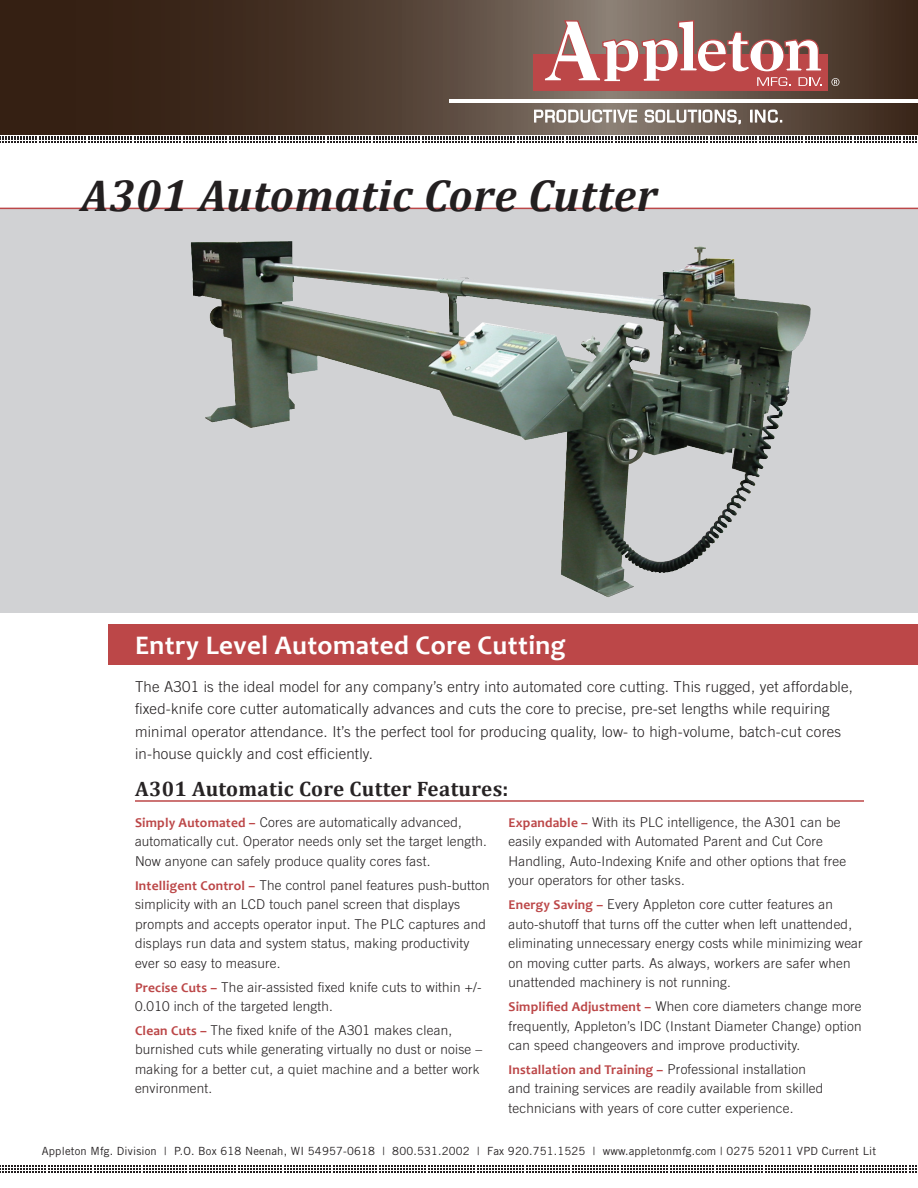
<style>
.page{position:relative;width:918px;height:1188px;background:#fff}
.page>*{position:absolute;margin:0;border:0;box-sizing:border-box;transform-origin:0 0}
.headline{font:italic 700 45px "Cambria";letter-spacing:.015em;color:#231f20}
.subheadline{font:700 27px "Candara";letter-spacing:.015em;color:#fff}
.small_subheadline{font:700 21px "Cambria";letter-spacing:.015em;color:#272324}
.t1{font:300 15px/22.5px "Trade Gothic LT Std";letter-spacing:.015em;color:#231f20}
.Benefit_Points{font:300 13.5px/19.5px "Trade Gothic LT Std";letter-spacing:.015em;color:#231f20}
.t2{font:11.25px "Trade Gothic LT Std";letter-spacing:.015em;color:#272324}
.s1{font-family:"Candara";font-weight:700;color:#bc4748}
</style>
<div class="page">
<svg style="left:0;top:0;width:918px;height:135px;background:#4c3a2d"></svg>
<div style="left:533px;top:54px;width:294px;height:37px;background:#bc4748"></div>
<svg style="left:543px;top:19px;width:280px;height:67px"></svg>
<svg style="left:831px;top:78px;width:8px;height:8px"></svg>
<svg style="left:534px;top:109px;width:248px;height:15px"></svg>
<hr style="left:449px;top:99px;width:469px;height:4px;background:#fff">
<svg style="left:0;top:136px;width:917px;height:7px"></svg>
<svg style="left:0;top:1166px;width:917px;height:6px"></svg>
<div style="left:108px;top:624px;width:810px;height:40px;background:#bc4748"></div>
<div style="left:0;top:208px;width:918px;height:406px;background:#d1d2d4"></div>
<img style="left:165px;top:209px;width:666px;height:405px">
<hr style="left:0;top:208px;width:918px;height:1px;background:#bc4748">
<hr style="left:135px;top:800px;width:729px;height:2px;background:#bc4748">
<p class="headline" style="left:81px;top:163px;width:578px">A301 Automatic Core Cutter</p>
<p class="subheadline" style="left:135px;top:628px;width:432px">Entry Level Automated Core Cutting</p>
<p class="t1" style="left:135px;top:675px;width:720px">The A301 is the ideal model for any company’s entry into automated core cutting. This rugged, yet affordable, fixed-knife core cutter automatically advances and cuts the core to precise, pre-set lengths while requiring minimal operator attendance. It’s the perfect tool for producing quality, low- to high-volume, batch-cut cores in-house quickly and cost efficiently.</p>
<p class="small_subheadline" style="left:135px;top:774px;width:375px">A301 Automatic Core Cutter Features:</p>
<p class="Benefit_Points" style="left:135px;top:812px;width:353px"><span class="s1">Simply Automated –</span> Cores are automatically advanced, automatically cut. Operator needs only set the target length.<br>Now anyone can safely produce quality cores fast.</p>
<p class="Benefit_Points" style="left:135px;top:875px;width:356px"><span class="s1">Intelligent Control –</span> The control panel features push-button simplicity with an LCD touch panel screen that displays prompts and accepts operator input. The PLC captures and displays run data and system status, making productivity ever so easy to measure.</p>
<p class="Benefit_Points" style="left:135px;top:977px;width:348px"><span class="s1">Precise Cuts –</span> The air-assisted fixed knife cuts to within +/-<br>0.010 inch of the targeted length.</p>
<p class="Benefit_Points" style="left:135px;top:1020px;width:349px"><span class="s1">Clean Cuts –</span> The fixed knife of the A301 makes clean, burnished cuts while generating virtually no dust or noise – making for a better cut, a quiet machine and a better work environment.</p>
<p class="Benefit_Points" style="left:508px;top:812px;width:339px"><span class="s1">Expandable –</span> With its PLC intelligence, the A301 can be easily expanded with Automated Parent and Cut Core Handling, Auto-Indexing Knife and other options that free your operators for other tasks.</p>
<p class="Benefit_Points" style="left:508px;top:894px;width:356px"><span class="s1">Energy Saving –</span> Every Appleton core cutter features an auto-shutoff that turns off the cutter when left unattended, eliminating unnecessary energy costs while minimizing wear on moving cutter parts. As always, workers are safer when unattended machinery is not running.</p>
<p class="Benefit_Points" style="left:508px;top:996px;width:355px;text-align:justify"><span class="s1">Simplified Adjustment –</span> When core diameters change more frequently, Appleton’s IDC (Instant Diameter Change) option can speed changeovers and improve productivity.</p>
<p class="Benefit_Points" style="left:508px;top:1059px;width:316px"><span class="s1">Installation and Training –</span> Professional installation and training services are readily available from skilled technicians with years of core cutter experience.</p>
<p class="t2" style="left:42px;top:1144px;width:836px">Appleton Mfg. Division | P.O. Box 618 Neenah, WI 54957-0618 | 800.531.2002 | Fax 920.751.1525 | www.appletonmfg.com | 0275 52011 VPD Current Lit</p>
</div>
